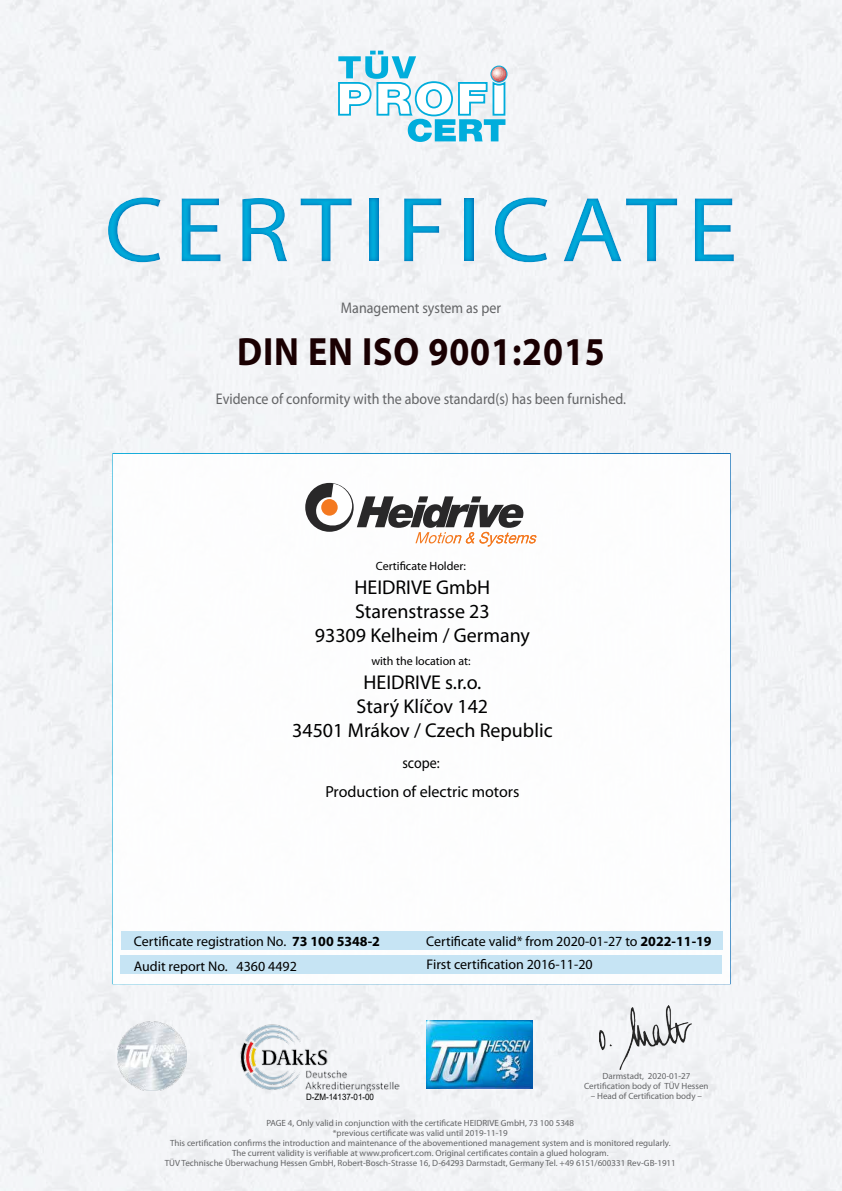
<style>
.page{position:relative;width:842px;height:1191px;background:#f3f4f7}
.page>*{position:absolute;margin:0;border:0;box-sizing:border-box;transform-origin:0 0}
.t1{font:93px "Myriad Pro";letter-spacing:.1em;color:#00addc;scale:1.1 1}
.t2{font:700 39.6px "Myriad Pro";letter-spacing:.025em;color:#1a0002;scale:.91 1}
.t3{font:20px/24px "Myriad Pro";color:#000;text-align:center}
.t4{font:16px "Myriad Pro";color:#000}
.t5{font:15.4px "Myriad Pro";color:#636466;scale:.91 1}
.t6{font:15.4px "Myriad Pro";color:#000;scale:.91 1}
.t7{font:14px/24.6px "Myriad Pro";color:#000}
.t8{font:12px "Myriad Pro";color:#000}
.t9{font:9px/10px "Myriad Pro";color:#636466;text-align:center}
.t10{font:8.8px "Arial";color:#000;scale:.91 1}
.s1{font-weight:700}
</style>
<div class="page">
<div style="left:734px;top:566px;width:108px;height:47px;background:#f2f4f6"></div>
<svg style="left:338px;top:51px;width:169px;height:91px"></svg>
<img style="left:241px;top:1024px;width:158px;height:67px">
<img style="left:427px;top:1020px;width:106px;height:69px">
<div style="left:112px;top:453px;width:619px;height:531px;background:#fff;border:2px solid #fff"></div>
<div style="left:120px;top:955px;width:602px;height:19px;background:#c0e2f3"></div>
<div style="left:121px;top:931px;width:601px;height:19px;background:#c0e2f3"></div>
<div style="left:731px;top:455px;width:111px;height:40px;background:#f2f4f6"></div>
<div style="left:731px;top:793px;width:81px;height:72px;background:#f2f4f6"></div>
<div style="left:732px;top:670px;width:104px;height:47px;background:#f2f4f6"></div>
<img style="left:600px;top:1005px;width:91px;height:64px">
<div style="left:0;top:172px;width:842px;height:114px;background:#006bb6;opacity:.75"></div>
<div style="left:305px;top:483px;width:49px;height:49px;background:#292829;border-radius:50%"></div>
<svg style="left:316px;top:484px;width:221px;height:62px"></svg>
<img style="left:117px;top:1021px;width:70px;height:69px">
<h1 class="t1" style="left:104px;top:173px;width:577px">CERTIFICATE</h1>
<h3 class="t5" style="left:341px;top:298px;width:177px">Management system as per</h3>
<h2 class="t2" style="left:237px;top:326px;width:406px">DIN EN ISO 9001:2015</h2>
<h3 class="t5" style="left:216px;top:389px;width:452px">Evidence of conformity with the above standard(s) has been furnished.</h3>
<h3 class="t8" style="left:376px;top:559px;width:92px">Certificate Holder:</h3>
<h3 class="t3" style="left:315px;top:575px;width:217px">HEIDRIVE GmbH<br>Starenstrasse 23<br>93309 Kelheim / Germany</h3>
<h3 class="t8" style="left:371px;top:653px;width:101px">with the location at:</h3>
<h3 class="t3" style="left:292px;top:670px;width:262px">HEIDRIVE s.r.o.<br>Starý Klíčov 142<br>34501 Mrákov / Czech Republic</h3>
<h3 class="t6" style="left:402px;top:753px;width:42px">scope:</h3>
<h3 class="t4" style="left:325px;top:782px;width:196px">Production of electric motors</h3>
<h3 class="t7" style="left:134px;top:929px;width:248px">Certificate registration No. <span class="s1">73 100 5348-2<br></span>Audit report No. 4360 4492</h3>
<p class="t10" style="left:306px;top:1090px;width:76px">D-ZM-14137-01-00</p>
<h3 class="t7" style="left:426px;top:929px;width:287px">Certificate valid* from 2020-01-27 to <span class="s1">2022-11-19</span></h3>
<h3 class="t7" style="left:427px;top:952px;width:168px">First certification 2016-11-20</h3>
<p class="t9" style="left:584px;top:1071px;width:126px">Darmstadt, 2020-01-27<br>Certification body of TÜV Hessen</p>
<p class="t9" style="left:591px;top:1091px;width:113px">– Head of Certification body –</p>
<p class="t9" style="left:165px;top:1118px;width:513px">PAGE 4, Only valid in conjunction with the certificate HEIDRIVE GmbH, 73 100 5348<br>*previous certificate was valid until 2019-11-19<br>This certification confirms the introduction and maintenance of the abovementioned management system and is monitored regularly.<br>The current validity is verifiable at www.proficert.com. Original certificates contain a glued hologram.<br>TÜV Technische Überwachung Hessen GmbH, Robert-Bosch-Strasse 16, D-64293 Darmstadt, Germany Tel. +49 6151/600331 Rev-GB-1911</p>
</div>
